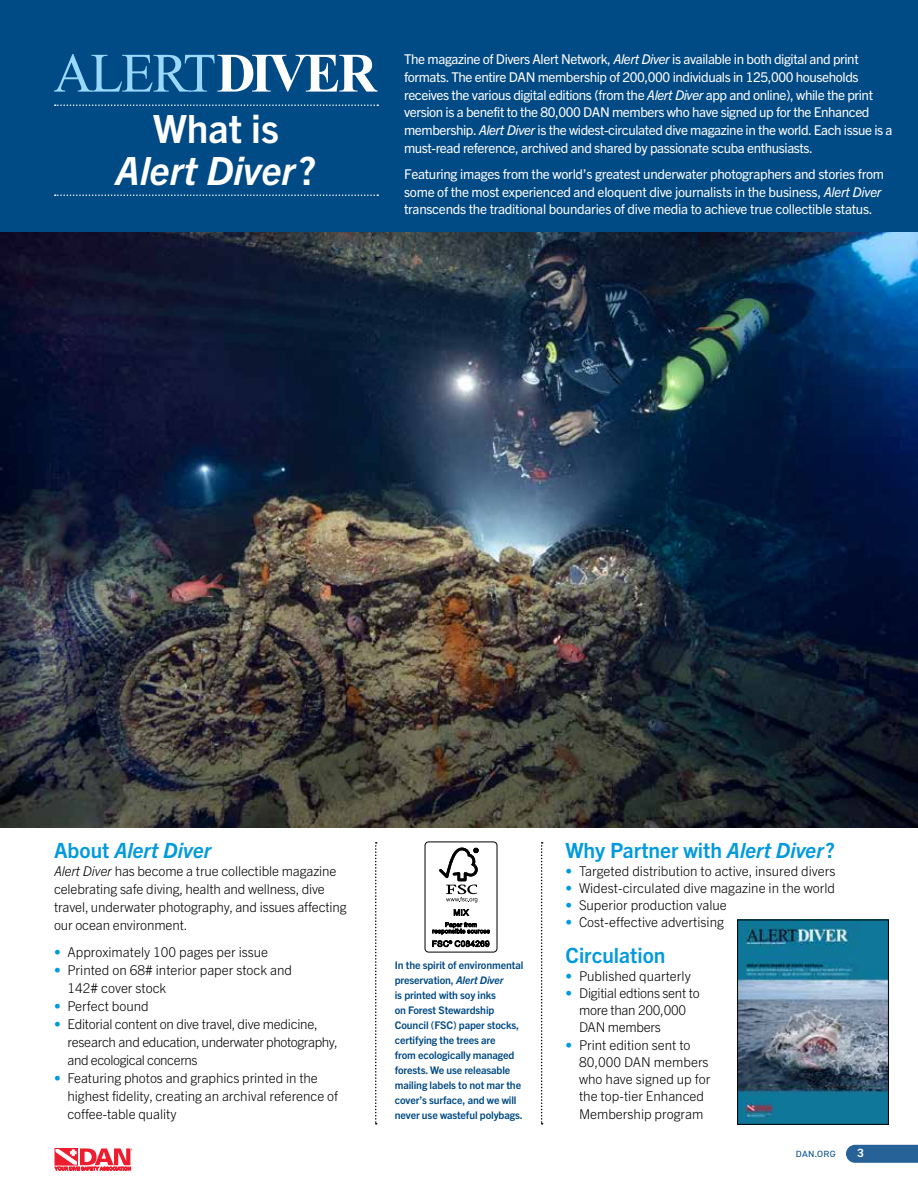
<style>
.page{position:relative;width:918px;height:1188px;background:#fff}
.page>*{position:absolute;margin:0;border:0;box-sizing:border-box;transform-origin:0 0}
.t1{font:italic 700 39px/42px "Trade Gothic Next LT Pro";color:#fff;text-align:center}
.t2{font:700 21px "Trade Gothic Next LT Pro";color:#009ade}
.t3{font:italic 700 21px "Trade Gothic Next LT Pro";color:#009ade}
.t4{font:13.5px/17.7px "Trade Gothic Next LT Pro";letter-spacing:-.03em;color:#fff}
.t5{font:300 13.5px/18px "Trade Gothic Next LT Pro";letter-spacing:-.005em;color:#000}
.t6{font:300 13.5px/18px "Trade Gothic Next LT Pro";letter-spacing:-.03em;color:#000}
.t7{font:600 12px "DIN2014";color:#fff;scale:1.1 1}
.t8{font:700 10.5px/15px "Trade Gothic Next LT Pro";letter-spacing:-.01em;color:#004a85}
.t9{font:9px "DIN2014";letter-spacing:.03em;color:#004a85;scale:1.1 1}
.s1{font-style:normal}
.s2{font-style:italic}
.s3{color:#009ade}
</style>
<div class="page">
<svg style="left:846px;top:1145px;width:72px;height:18px"></svg>
<svg style="left:54px;top:1148px;width:78px;height:23px"></svg>
<div style="left:0;top:0;width:918px;height:247px;background:#004a85"></div>
<img style="left:0;top:232px;width:918px;height:595px">
<svg style="left:55px;top:104px;width:323px;height:2px"></svg>
<svg style="left:55px;top:194px;width:323px;height:2px"></svg>
<svg style="left:54px;top:54px;width:324px;height:38px"></svg>
<div style="left:425px;top:842px;width:72px;height:110px;border:1px solid #000;border-radius:4px"></div>
<svg style="left:432px;top:848px;width:58px;height:99px"></svg>
<svg style="left:375px;top:842px;width:2px;height:283px"></svg>
<svg style="left:541px;top:842px;width:2px;height:283px"></svg>
<img style="left:739px;top:922px;width:148px;height:201px">
<div style="left:737px;top:920px;width:152px;height:205px;border:1px solid #000"></div>
<h1 class="t1" style="left:116px;top:106px;width:202px"><span class="s1">What is<br></span>Alert Diver<span class="s1">?</span></h1>
<p class="t4" style="left:404px;top:50px;width:490px">The magazine of Divers Alert Network, <span class="s2">Alert Diver</span> is available in both digital and print formats. The entire DAN membership of 200,000 individuals in 125,000 households receives the various digital editions (from the <span class="s2">Alert Diver</span> app and online), while the print version is a benefit to the 80,000 DAN members who have signed up for the Enhanced membership. <span class="s2">Alert Diver</span> is the widest-circulated dive magazine in the world. Each issue is a must-read reference, archived and shared by passionate scuba enthusiasts.</p>
<p class="t4" style="left:404px;top:165px;width:482px">Featuring images from the world’s greatest underwater photographers and stories from some of the most experienced and eloquent dive journalists in the business, <span class="s2">Alert Diver </span>transcends the traditional boundaries of dive media to achieve true collectible status.</p>
<h2 class="t3" style="left:54px;top:836px;width:159px"><span class="s1">About</span> Alert Diver</h2>
<p class="t5" style="left:54px;top:862px;width:294px"><span class="s2">Alert Diver</span> has become a true collectible magazine celebrating safe diving, health and wellness, dive travel, underwater photography, and issues affecting our ocean environment.</p>
<p class="t5" style="left:54px;top:943px;width:216px"><span class="s3">•</span> Approximately 100 pages per issue</p>
<p class="t5" style="left:68px;top:961px;width:226px;text-indent:-14px"><span class="s3">•</span> Printed on 68# interior paper stock and<br>142# cover stock</p>
<p class="t5" style="left:54px;top:997px;width:96px"><span class="s3">•</span> Perfect bound</p>
<p class="t6" style="left:68px;top:1015px;width:272px;text-indent:-14px"><span class="s3">•</span> Editorial content on dive travel, dive medicine, research and education, underwater photography, and ecological concerns</p>
<p class="t5" style="left:68px;top:1068px;width:272px;text-indent:-14px"><span class="s3">•</span> Featuring photos and graphics printed in the highest fidelity, creating an archival reference of coffee-table quality</p>
<p class="t8" style="left:395px;top:957px;width:130px">In the spirit of environmental preservation, <span class="s2">Alert Diver<br></span>is printed with soy inks<br>on Forest Stewardship<br>Council (FSC) paper stocks, certifying the trees are<br>from ecologically managed forests. We use releasable mailing labels to not mar the cover’s surface, and we will never use wasteful polybags.</p>
<h2 class="t2" style="left:566px;top:836px;width:271px">Why Partner with <span class="s2">Alert Diver</span>?</h2>
<p class="t5" style="left:566px;top:861px;width:271px"><span class="s3">•</span> Targeted distribution to active, insured divers</p>
<p class="t5" style="left:566px;top:878px;width:271px"><span class="s3">•</span> Widest-circulated dive magazine in the world</p>
<p class="t5" style="left:566px;top:895px;width:163px"><span class="s3">•</span> Superior production value</p>
<p class="t5" style="left:566px;top:913px;width:160px"><span class="s3">•</span> Cost-effective advertising</p>
<h2 class="t2" style="left:566px;top:941px;width:102px">Circulation</h2>
<p class="t5" style="left:566px;top:966px;width:127px"><span class="s3">•</span> Published quarterly</p>
<p class="t5" style="left:579px;top:983px;width:122px;line-height:17.2px;text-indent:-14px"><span class="s3">•</span> Digitial edtions sent to more than 200,000<br>DAN members</p>
<p class="t5" style="left:579px;top:1035px;width:133px;line-height:17.2px;text-indent:-14px"><span class="s3">•</span> Print edition sent to<br>80,000 DAN members who have signed up for the top-tier Enhanced<br>Membership program</p>
<p class="t9" style="left:796px;top:1148px;width:38px">DAN.ORG</p>
<p class="t7" style="left:857px;top:1145px;width:8px">3</p>
</div>
